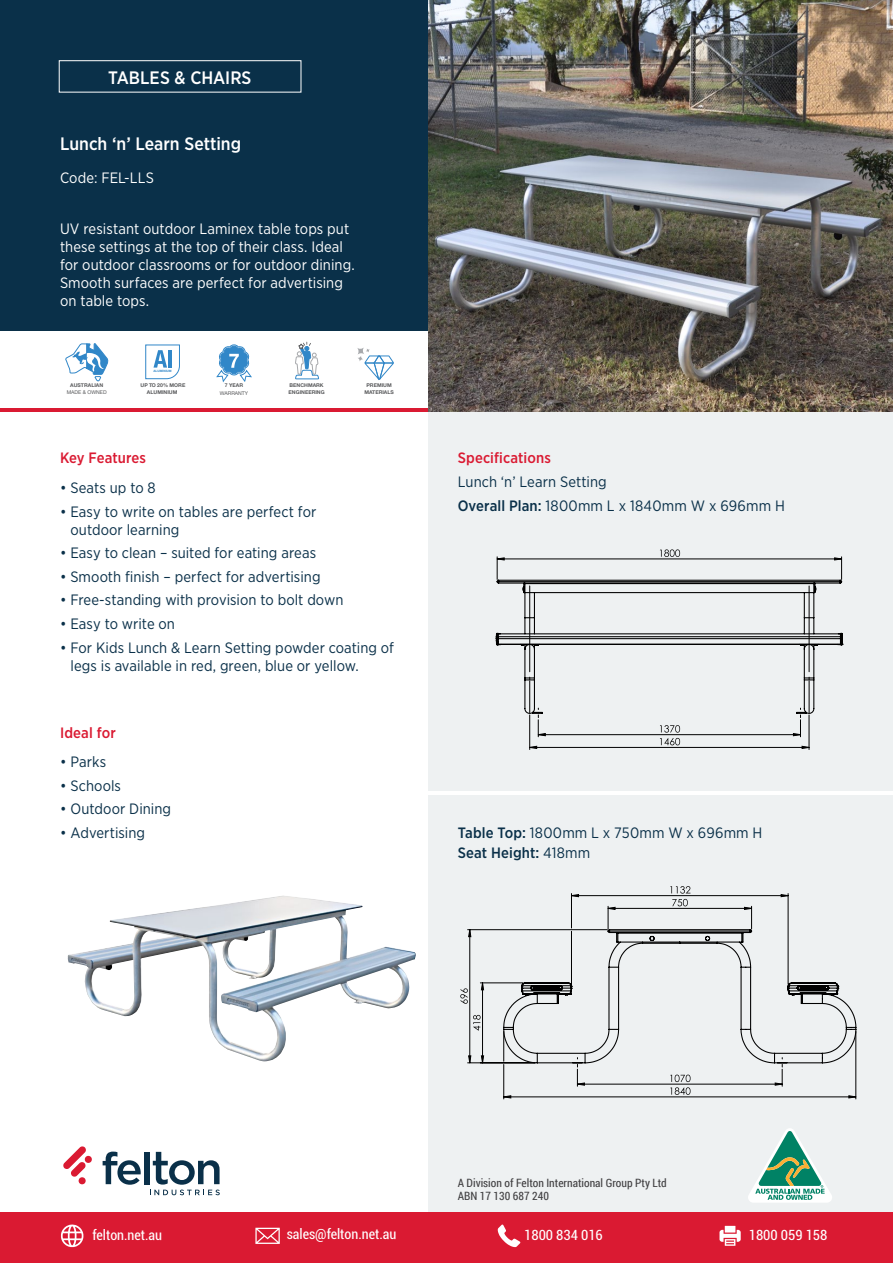
<style>
.page{position:relative;width:893px;height:1263px;background:#fff}
.page>*{position:absolute;margin:0;border:0;box-sizing:border-box;transform-origin:0 0}
.t1{font:500 18px "Gotham Narrow";color:#fff}
.t2{font:15px/18px "Gotham Narrow";letter-spacing:.005em;color:#0a3049}
.t3{font:15px/18px "Gotham Narrow";letter-spacing:.005em;color:#fff}
.t4{font:500 15px "Gotham Narrow";letter-spacing:.01em;color:#da1a32}
.t5{font:condensed 14.1px "Roboto";color:#fff}
.t6{font:11.4px/12.8px "Roboto Condensed";color:#414042}
.t7{font:700 5.1px/7.2px "Helvetica Neue";color:#58595b;text-align:center}
.t8{font:5.1px "Helvetica Neue";color:#58595b}
.t9{font:700 3px "Helvetica Neue";color:#3187c8}
.s1{font-weight:500}
</style>
<div class="page">
<div style="left:428px;top:409px;width:465px;height:381px;background:#eef1f2"></div>
<div style="left:428px;top:795px;width:465px;height:441px;background:#eef1f2"></div>
<hr style="left:0;top:408px;width:893px;height:3px;background:#da1a32">
<div style="left:0;top:0;width:893px;height:330px;background:#0a3049"></div>
<div style="left:0;top:1212px;width:893px;height:51px;background:#da1a32"></div>
<svg style="left:61px;top:1224px;width:22px;height:23px"></svg>
<svg style="left:255px;top:1228px;width:25px;height:16px"></svg>
<svg style="left:748px;top:1128px;width:84px;height:75px"></svg>
<svg style="left:103px;top:1151px;width:38px;height:34px"></svg>
<div style="left:144px;top:1152px;width:6px;height:32px;background:#0a3049"></div>
<svg style="left:150px;top:1152px;width:70px;height:43px"></svg>
<svg style="left:63px;top:1146px;width:29px;height:39px"></svg>
<svg style="left:719px;top:1226px;width:22px;height:20px"></svg>
<svg style="left:498px;top:1224px;width:22px;height:23px"></svg>
<svg style="left:529px;top:714px;width:281px;height:36px"></svg>
<svg style="left:496px;top:549px;width:346px;height:30px"></svg>
<svg style="left:495px;top:579px;width:349px;height:135px"></svg>
<hr style="left:503px;top:1064px;width:1px;height:35px;background:#010101">
<hr style="left:855px;top:1031px;width:1px;height:68px;background:#010101">
<hr style="left:468px;top:929px;width:139px;height:1px;background:#010101">
<hr style="left:480px;top:982px;width:43px;height:1px;background:#010101">
<hr style="left:480px;top:1062px;width:55px;height:1px;background:#010101">
<svg style="left:504px;top:1064px;width:352px;height:34px"></svg>
<svg style="left:460px;top:929px;width:24px;height:135px"></svg>
<svg style="left:571px;top:886px;width:218px;height:42px"></svg>
<svg style="left:503px;top:928px;width:354px;height:136px"></svg>
<img style="left:428px;top:0;width:465px;height:411px">
<svg style="left:357px;top:347px;width:37px;height:33px"></svg>
<svg style="left:295px;top:341px;width:24px;height:39px"></svg>
<svg style="left:65px;top:343px;width:43px;height:39px"></svg>
<svg style="left:145px;top:344px;width:35px;height:35px"></svg>
<hr style="left:168px;top:350px;width:4px;height:18px;background:#3187c8">
<svg style="left:217px;top:344px;width:35px;height:39px"></svg>
<img style="left:68px;top:895px;width:348px;height:166px">
<p class="t1" style="left:108px;top:66px;width:145px">TABLES &amp; CHAIRS</p>
<p class="t1" style="left:60px;top:132px;width:183px">Lunch ‘n’ Learn Setting</p>
<p class="t3" style="left:60px;top:168px;width:96px">Code: FEL-LLS</p>
<p class="t3" style="left:60px;top:219px;width:296px">UV resistant outdoor Laminex table tops put these settings at the top of their class. Ideal for outdoor classrooms or for outdoor dining.<br>Smooth surfaces are perfect for advertising on table tops.</p>
<p class="t9" style="left:154px;top:369px;width:20px">ALUMINIUM</p>
<p class="t7" style="left:70px;top:382px;width:35px">AUSTRALIAN</p>
<p class="t8" style="left:67px;top:389px;width:41px">MADE &amp; OWNED</p>
<p class="t7" style="left:141px;top:382px;width:46px">UP TO 20% MORE<br>ALUMINIUM</p>
<p class="t7" style="left:225px;top:382px;width:20px">7 YEAR</p>
<p class="t8" style="left:220px;top:389px;width:30px">WARRANTY</p>
<p class="t7" style="left:289px;top:382px;width:38px;text-align:left">BENCHMARK<br>ENGINEERING</p>
<p class="t7" style="left:364px;top:382px;width:31px">PREMIUM<br>MATERIALS</p>
<p class="t4" style="left:60px;top:448px;width:88px">Key Features</p>
<p class="t2" style="left:60px;top:478px;width:97px">• Seats up to 8</p>
<p class="t2" style="left:70px;top:502px;width:247px;text-indent:-10px">• Easy to write on tables are perfect for outdoor learning</p>
<p class="t2" style="left:60px;top:544px;width:258px">• Easy to clean – suited for eating areas</p>
<p class="t2" style="left:60px;top:567px;width:262px">• Smooth finish – perfect for advertising</p>
<p class="t2" style="left:60px;top:591px;width:285px">• Free-standing with provision to bolt down</p>
<p class="t2" style="left:60px;top:614px;width:117px">• Easy to write on</p>
<p class="t2" style="left:70px;top:638px;width:325px;text-indent:-10px">• For Kids Lunch &amp; Learn Setting powder coating of legs is available in red, green, blue or yellow.</p>
<p class="t4" style="left:60px;top:723px;width:57px">Ideal for</p>
<p class="t2" style="left:60px;top:752px;width:48px">• Parks</p>
<p class="t2" style="left:60px;top:776px;width:62px">• Schools</p>
<p class="t2" style="left:60px;top:799px;width:113px">• Outdoor Dining</p>
<p class="t2" style="left:60px;top:823px;width:87px">• Advertising</p>
<p class="t4" style="left:458px;top:448px;width:95px">Specifications</p>
<p class="t2" style="left:458px;top:470px;width:329px;line-height:23.7px">Lunch ‘n’ Learn Setting<br><span class="s1">Overall Plan:</span> 1800mm L x 1840mm W x 696mm H</p>
<p class="t2" style="left:458px;top:823px;width:306px;line-height:19.2px"><span class="s1">Table Top:</span> 1800mm L x 750mm W x 696mm H<br><span class="s1">Seat Height:</span> 418mm</p>
<p class="t6" style="left:458px;top:1176px;width:211px">A Division of Felton International Group Pty Ltd<br>ABN 17 130 687 240</p>
<p class="t5" style="left:93px;top:1225px;width:71px">felton.net.au</p>
<p class="t5" style="left:287px;top:1224px;width:111px">sales@felton.net.au</p>
<p class="t5" style="left:524px;top:1225px;width:80px">1800 834 016</p>
<p class="t5" style="left:749px;top:1225px;width:80px">1800 059 158</p>
</div>
